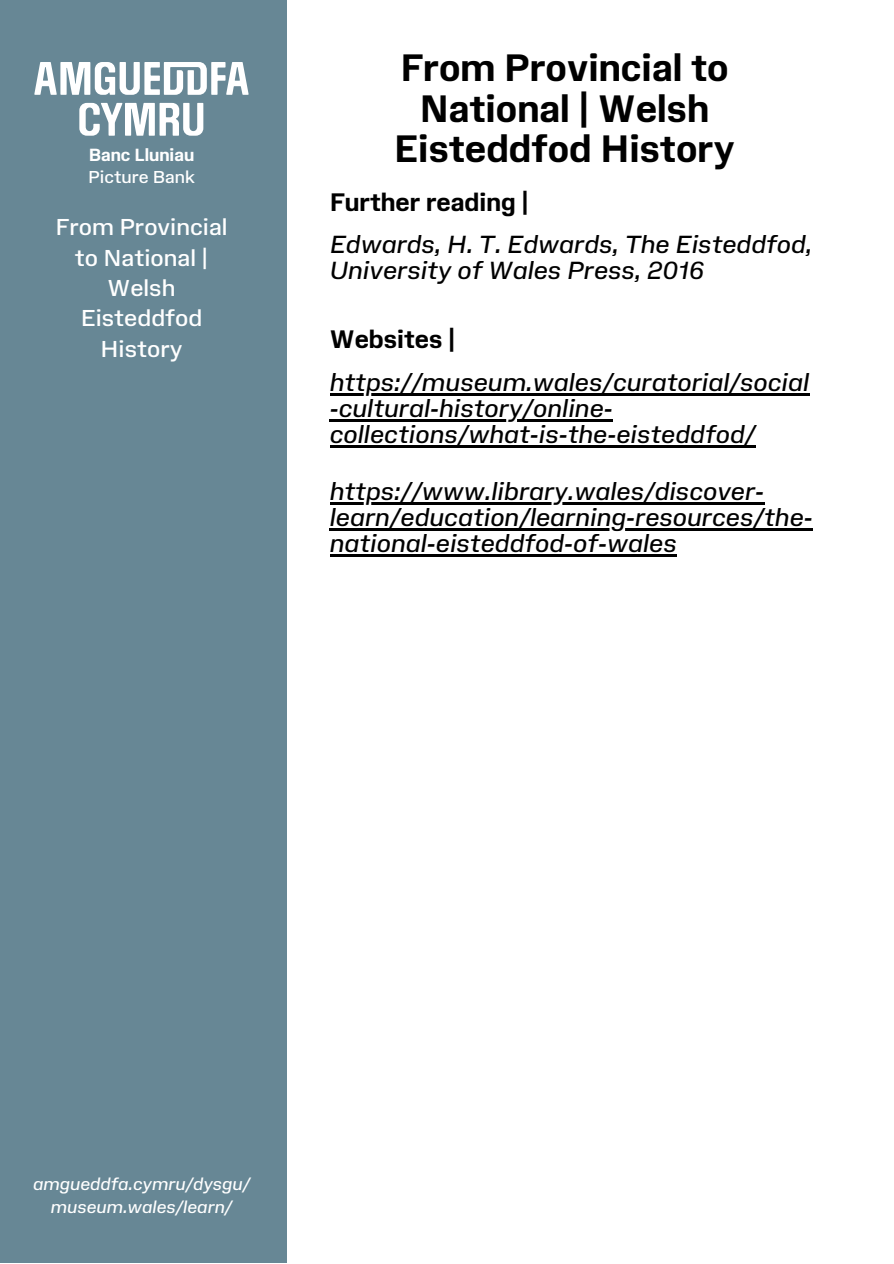
<style>
.page{position:relative;width:894px;height:1264px;background:#fff}
.page>*{position:absolute;margin:0;border:0;box-sizing:border-box;transform-origin:0 0}
.t1{font:700 36.15px/40.5px "Amgueddfa Body";color:#000;text-align:center}
.t2{font:italic 24px/25.8px "Amgueddfa Body";color:#000}
.t3{font:700 24px "Amgueddfa Body";color:#000}
.t4{font:22.35px/30.3px "Amgueddfa Body";color:#fff;text-align:center}
.t5{font:italic 16.65px "Amgueddfa Body";color:#fff}
.t6{font:16.65px "Amgueddfa Body";color:#fff}
.t7{font:700 16.65px "Amgueddfa Body";color:#fff}
</style>
<div class="page">
<div style="left:0;top:0;width:286px;height:1262px;background:#678795"></div>
<svg style="left:34px;top:62px;width:214px;height:33px"></svg>
<svg style="left:79px;top:103px;width:124px;height:33px"></svg>
<hr style="left:329px;top:502px;width:435px;height:2px;background:#000">
<hr style="left:329px;top:528px;width:483px;height:2px;background:#000">
<hr style="left:329px;top:554px;width:347px;height:2px;background:#000">
<hr style="left:329px;top:393px;width:480px;height:2px;background:#000">
<hr style="left:329px;top:419px;width:283px;height:2px;background:#000">
<hr style="left:329px;top:445px;width:426px;height:2px;background:#000">
<h4 class="t7" style="left:89px;top:144px;width:107px">Banc Lluniau</h4>
<p class="t6" style="left:88px;top:167px;width:108px">Picture Bank</p>
<p class="t4" style="left:55px;top:212px;width:174px">From Provincial to National |<br>Welsh<br>Eisteddfod<br>History</p>
<p class="t1" style="left:394px;top:48px;width:342px">From Provincial to<br>National | Welsh<br>Eisteddfod History</p>
<h1 class="t3" style="left:329px;top:187px;width:200px">Further reading |</h1>
<p class="t2" style="left:329px;top:231px;width:484px">Edwards, H. T. Edwards, The Eisteddfod,<br>University of Wales Press, 2016</p>
<h2 class="t3" style="left:329px;top:325px;width:127px">Websites |</h2>
<h3 class="t2" style="left:329px;top:369px;width:481px">https://museum.wales/curatorial/social</h3>
<h3 class="t2" style="left:329px;top:395px;width:427px">-cultural-history/online&shy;collections/what-is-the-eisteddfod/</h3>
<h3 class="t2" style="left:329px;top:478px;width:436px">https://www.library.wales/discover-</h3>
<h2 class="t2" style="left:329px;top:504px;width:484px">learn/education/learning-resources/the&shy;national-eisteddfod-of-wales</h2>
<h3 class="t5" style="left:33px;top:1173px;width:218px">amgueddfa.cymru/dysgu/</h3>
<p class="t5" style="left:51px;top:1196px;width:183px">museum.wales/learn/</p>
</div>
